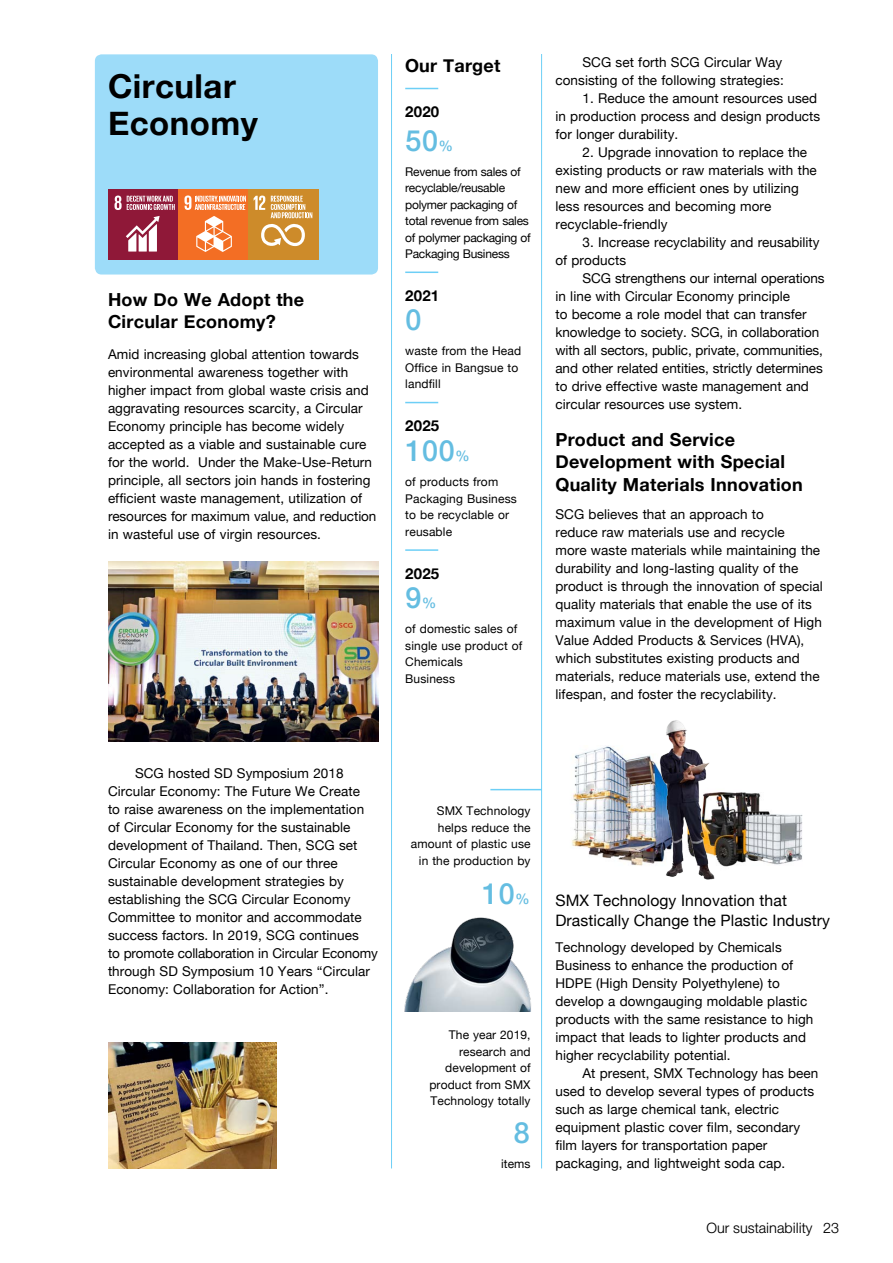
<style>
.page{position:relative;width:893px;height:1263px;background:#fff}
.page>*{position:absolute;margin:0;border:0;box-sizing:border-box;transform-origin:0 0}
.t1{font:600 45px "DB Chuan Pim X";color:#64bde1}
.t2{font:700 33px/37.5px "Helvetica Neue";letter-spacing:.015em;color:#000}
.t3{font:21px "DB Helvethaica X Li";color:#000}
.t4{font:700 18px/22.5px "Helvetica Neue";letter-spacing:.015em;color:#000}
.t5{font:15.75px/19.5px "Helvetica Neue";letter-spacing:.005em;color:#000}
.t6{font:700 15px "Helvetica Neue";letter-spacing:.015em;color:#000}
.t7{font:13.5px/18px "Helvetica Neue";letter-spacing:.005em;color:#000}
.t8{font:12px/16.5px "Helvetica Neue";letter-spacing:.015em;color:#000}
.t9{font:12px/16.5px "Helvetica Neue";letter-spacing:-.02em;color:#000}
.s1{font-size:22.5px}
</style>
<div class="page">
<img style="left:738px;top:792px;width:65px;height:73px">
<img style="left:572px;top:746px;width:53px;height:115px">
<img style="left:625px;top:720px;width:113px;height:160px">
<div style="left:95px;top:54px;width:283px;height:221px;background:#9ddcf9;border-radius:7px"></div>
<hr style="left:391px;top:54px;width:1px;height:1114px;background:#6dcff6">
<hr style="left:541px;top:54px;width:1px;height:1114px;background:#6dcff6">
<img style="left:108px;top:562px;width:270px;height:179px">
<img style="left:404px;top:893px;width:138px;height:119px">
<hr style="left:405px;top:88px;width:33px;height:1px;background:#6dcff6">
<img style="left:108px;top:1042px;width:168px;height:126px">
<hr style="left:490px;top:789px;width:52px;height:1px;background:#6dcff6">
<div style="left:108px;top:190px;width:70px;height:70px;background:#8f1838"></div>
<svg style="left:126px;top:216px;width:34px;height:36px"></svg>
<svg style="left:115px;top:196px;width:60px;height:14px"></svg>
<div style="left:178px;top:190px;width:70px;height:70px;background:#f36e24"></div>
<svg style="left:196px;top:216px;width:36px;height:36px"></svg>
<svg style="left:184px;top:195px;width:62px;height:15px"></svg>
<div style="left:248px;top:190px;width:70px;height:70px;background:#cd8b2a"></div>
<svg style="left:261px;top:224px;width:44px;height:23px"></svg>
<svg style="left:254px;top:196px;width:11px;height:14px"></svg>
<svg style="left:271px;top:196px;width:41px;height:22px"></svg>
<hr style="left:405px;top:402px;width:33px;height:1px;background:#6dcff6">
<hr style="left:405px;top:272px;width:33px;height:1px;background:#6dcff6">
<hr style="left:405px;top:549px;width:33px;height:2px;background:#6dcff6">
<h2 class="t2" style="left:108px;top:66px;width:152px">Circular<br>Economy</h2>
<h3 class="t4" style="left:108px;top:288px;width:198px">How Do We Adopt the<br>Circular Economy?</h3>
<p class="t7" style="left:108px;top:345px;width:270px">Amid increasing global attention towards environmental awareness together with higher impact from global waste crisis and aggravating resources scarcity, a Circular Economy principle has become widely accepted as a viable and sustainable cure for the world. Under the Make-Use-Return principle, all sectors join hands in fostering efficient waste management, utilization of resources for maximum value, and reduction in wasteful use of virgin resources.</p>
<p class="t7" style="left:108px;top:764px;width:271px;text-indent:27px">SCG hosted SD Symposium 2018<br>Circular Economy: The Future We Create<br>to raise awareness on the implementation of Circular Economy for the sustainable development of Thailand. Then, SCG set Circular Economy as one of our three sustainable development strategies by establishing the SCG Circular Economy Committee to monitor and accommodate success factors. In 2019, SCG continues<br>to promote collaboration in Circular Economy through SD Symposium 10 Years “Circular Economy: Collaboration for Action”.</p>
<h3 class="t4" style="left:405px;top:53px;width:97px">Our Target</h3>
<p class="t6" style="left:405px;top:103px;width:35px">2020</p>
<h1 class="t1" style="left:405px;top:114px;width:49px">50<span class="s1">%</span></h1>
<p class="t9" style="left:405px;top:163px;width:127px">Revenue from sales of recyclable/reusable polymer packaging of total revenue from sales of polymer packaging of<br>Packaging Business</p>
<p class="t6" style="left:405px;top:287px;width:35px">2021</p>
<h1 class="t1" style="left:405px;top:293px;width:18px">0</h1>
<p class="t8" style="left:405px;top:343px;width:118px">waste from the Head<br>Office in Bangsue to landfill</p>
<p class="t6" style="left:405px;top:417px;width:35px">2025</p>
<h1 class="t1" style="left:405px;top:424px;width:66px">100<span class="s1">%</span></h1>
<p class="t8" style="left:405px;top:474px;width:113px">of products from<br>Packaging Business to be recyclable or reusable</p>
<p class="t6" style="left:405px;top:564px;width:35px">2025</p>
<h1 class="t1" style="left:405px;top:571px;width:33px">9<span class="s1">%</span></h1>
<p class="t8" style="left:405px;top:621px;width:119px">of domestic sales of single use product of<br>Chemicals<br>Business</p>
<p class="t7" style="left:555px;top:53px;width:230px;text-align:right">SCG set forth SCG Circular Way consisting of the following strategies:</p>
<p class="t7" style="left:555px;top:89px;width:266px;text-indent:27px">1. Reduce the amount resources used in production process and design products for longer durability.</p>
<p class="t7" style="left:555px;top:143px;width:263px;text-indent:27px">2. Upgrade innovation to replace the existing products or raw materials with the new and more efficient ones by utilizing less resources and becoming more recyclable-friendly</p>
<p class="t7" style="left:555px;top:233px;width:266px;text-indent:27px">3. Increase recyclability and reusability of products</p>
<p class="t7" style="left:555px;top:269px;width:271px;text-indent:27px">SCG strengthens our internal operations in line with Circular Economy principle<br>to become a role model that can transfer knowledge to society. SCG, in collaboration with all sectors, public, private, communities, and other related entities, strictly determines to drive effective waste management and circular resources use system.</p>
<h3 class="t4" style="left:555px;top:428px;width:249px">Product and Service<br>Development with Special<br>Quality Materials Innovation</h3>
<p class="t7" style="left:555px;top:505px;width:269px">SCG believes that an approach to<br>reduce raw materials use and recycle<br>more waste materials while maintaining the durability and long-lasting quality of the product is through the innovation of special quality materials that enable the use of its maximum value in the development of High Value Added Products &amp; Services (HVA), which substitutes existing products and materials, reduce materials use, extend the lifespan, and foster the recyclability.</p>
<p class="t8" style="left:411px;top:803px;width:121px;text-align:right">SMX Technology helps reduce the amount of plastic use in the production by</p>
<h1 class="t1" style="left:482px;top:866px;width:49px">10<span class="s1">%</span></h1>
<p class="t8" style="left:429px;top:1026px;width:103px;text-align:right">The year 2019, research and development of product from SMX<br>Technology totally</p>
<h1 class="t1" style="left:514px;top:1106px;width:18px">8</h1>
<p class="t8" style="left:501px;top:1156px;width:31px">items</p>
<p class="t5" style="left:555px;top:891px;width:276px">SMX Technology Innovation that<br>Drastically Change the Plastic Industry</p>
<p class="t7" style="left:555px;top:938px;width:259px">Technology developed by Chemicals Business to enhance the production of HDPE (High Density Polyethylene) to develop a downgauging moldable plastic products with the same resistance to high impact that leads to lighter products and higher recyclability potential.</p>
<p class="t7" style="left:555px;top:1064px;width:264px;text-indent:27px">At present, SMX Technology has been used to develop several types of products such as large chemical tank, electric equipment plastic cover film, secondary film layers for transportation paper packaging, and lightweight soda cap.</p>
<h3 class="t3" style="left:707px;top:1216px;width:134px">Our sustainability 23</h3>
</div>
